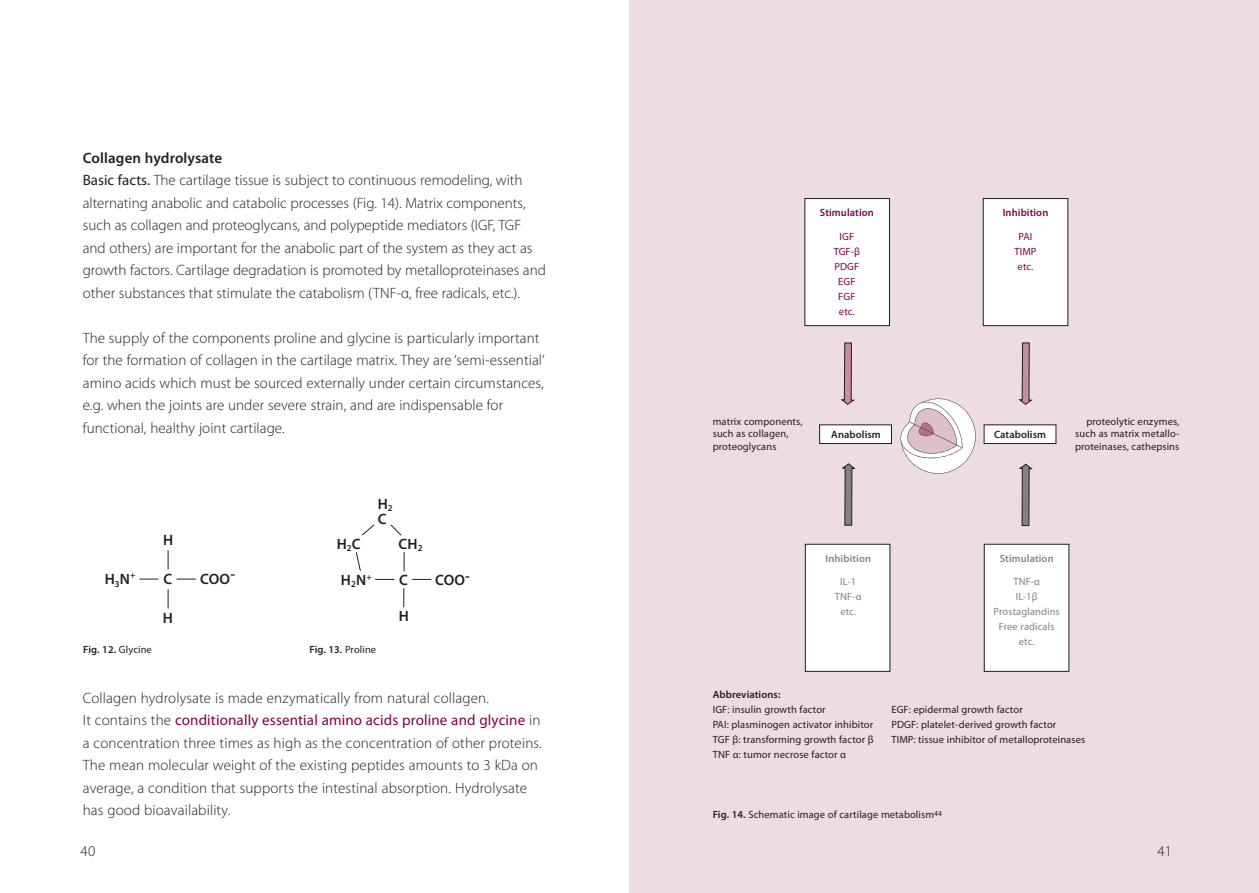
<style>
.page{position:relative;width:1259px;height:893px;background:#fff}
.page>*{position:absolute;margin:0;border:0;box-sizing:border-box;transform-origin:0 0}
.t1{font:300 15px/22.5px "Myriad Pro";letter-spacing:.005em;color:#231f20}
.t2{font:600 15px/15px "Myriad Pro";letter-spacing:.01em;color:#231f20}
.t3{font:10.5px/12.6px "Myriad Pro";letter-spacing:.01em;color:#231f20;text-align:justify}
.t4{font:600 10.5px "Myriad Pro";letter-spacing:.01em;color:#231f20}
.t5{font:10.5px/15px "Myriad Pro";letter-spacing:.01em;color:#808285;text-align:center}
.t6{font:10.5px/15px "Myriad Pro";letter-spacing:.01em;color:#80004a;text-align:center}
.t7{font:600 10.5px "Myriad Pro";letter-spacing:.01em;color:#808285}
.t8{font:600 10.5px "Myriad Pro";letter-spacing:.01em;color:#80004a}
.t9{font:600 9px "Myriad Pro";color:#231f20}
.s1{font-weight:600}
.s2{font-weight:400}
.s3{font-weight:400;color:#80004a}
</style>
<div class="page">
<div style="left:629px;top:0;width:630px;height:893px;background:#eddce3"></div>
<svg style="left:900px;top:398px;width:75px;height:76px"></svg>
<div style="left:984px;top:425px;width:72px;height:18px;background:#fff"></div>
<div style="left:984px;top:425px;width:72px;height:19px;border:1px solid #231f20"></div>
<div style="left:819px;top:425px;width:72px;height:18px;background:#fff"></div>
<div style="left:819px;top:425px;width:72px;height:19px;border:1px solid #231f20"></div>
<div style="left:804px;top:198px;width:85px;height:128px;background:#fff;border:1px solid #231f20"></div>
<div style="left:983px;top:198px;width:85px;height:128px;background:#fff;border:1px solid #231f20"></div>
<div style="left:805px;top:544px;width:85px;height:128px;background:#fff;border:1px solid #231f20"></div>
<div style="left:984px;top:544px;width:85px;height:128px;background:#fff;border:1px solid #231f20"></div>
<svg style="left:840px;top:342px;width:15px;height:63px"></svg>
<svg style="left:1018px;top:342px;width:14px;height:63px"></svg>
<svg style="left:1018px;top:464px;width:14px;height:62px"></svg>
<svg style="left:841px;top:463px;width:14px;height:63px"></svg>
<svg style="left:168px;top:550px;width:1px;height:19px"></svg>
<svg style="left:168px;top:589px;width:1px;height:19px"></svg>
<svg style="left:177px;top:579px;width:19px;height:1px"></svg>
<svg style="left:139px;top:579px;width:20px;height:1px"></svg>
<svg style="left:412px;top:579px;width:19px;height:1px"></svg>
<svg style="left:375px;top:579px;width:19px;height:1px"></svg>
<svg style="left:403px;top:588px;width:1px;height:19px"></svg>
<svg style="left:404px;top:552px;width:1px;height:19px"></svg>
<svg style="left:355px;top:552px;width:6px;height:19px"></svg>
<svg style="left:362px;top:524px;width:13px;height:12px"></svg>
<svg style="left:390px;top:524px;width:12px;height:12px"></svg>
<p class="t1" style="left:83px;top:147px;width:464px"><span class="s1">Collagen hydrolysate<br></span><span class="s2">Basic facts.</span> The cartilage tissue is subject to continuous remodeling, with alternating anabolic and catabolic processes (Fig. 14). Matrix components, such as collagen and proteoglycans, and polypeptide mediators (IGF, TGF and others) are important for the anabolic part of the system as they act as growth factors. Cartilage degradation is promoted by metalloproteinases and other substances that stimulate the catabolism (TNF-α, free radicals, etc.).</p>
<p class="t1" style="left:83px;top:327px;width:463px">The supply of the components proline and glycine is particularly important for the formation of collagen in the cartilage matrix. They are ‘semi-essential’ amino acids which must be sourced externally under certain circumstances, e.g. when the joints are under severe strain, and are indispensable for functional, healthy joint cartilage.</p>
<p class="t2" style="left:163px;top:532px;width:12px">H</p>
<p class="t9" style="left:130px;top:569px;width:7px">+</p>
<p class="t2" style="left:200px;top:571px;width:36px">COO-</p>
<p class="t2" style="left:105px;top:571px;width:27px">H<sub>3</sub>N</p>
<p class="t2" style="left:163px;top:571px;width:10px">C</p>
<p class="t2" style="left:163px;top:610px;width:12px">H</p>
<p class="t2" style="left:378px;top:496px;width:17px">H<sub>2<br></sub>C</p>
<p class="t2" style="left:337px;top:536px;width:25px">H<sub>2</sub>C</p>
<p class="t2" style="left:399px;top:537px;width:26px">CH<sub>2</sub></p>
<p class="t2" style="left:341px;top:572px;width:32px">H<sub>2</sub>N<sup>+</sup></p>
<p class="t2" style="left:399px;top:572px;width:10px">C</p>
<p class="t2" style="left:435px;top:572px;width:36px">COO-</p>
<p class="t2" style="left:399px;top:608px;width:12px">H</p>
<p class="t4" style="left:83px;top:643px;width:70px">Fig. 12. <span class="s2">Glycine</span></p>
<p class="t4" style="left:309px;top:643px;width:68px">Fig. 13. <span class="s2">Proline</span></p>
<p class="t1" style="left:83px;top:687px;width:460px">Collagen hydrolysate is made enzymatically from natural collagen.<br>It contains the <span class="s3">conditionally essential amino acids proline and glycine</span> in a concentration three times as high as the concentration of other proteins.<br>The mean molecular weight of the existing peptides amounts to 3 kDa on average, a condition that supports the intestinal absorption. Hydrolysate has good bioavailability.</p>
<p class="t1" style="left:81px;top:840px;width:16px">40</p>
<p class="t8" style="left:820px;top:206px;width:55px">Stimulation</p>
<p class="t6" style="left:833px;top:228px;width:28px">IGF<br>TGF-β<br>PDGF<br>EGF<br>FGF etc.</p>
<p class="t8" style="left:1002px;top:206px;width:47px">Inhibition</p>
<p class="t6" style="left:1014px;top:228px;width:24px">PAI<br>TIMP etc.</p>
<p class="t3" style="left:713px;top:415px;width:91px;text-align:left">matrix components, such as collagen, proteoglycans</p>
<p class="t4" style="left:831px;top:428px;width:51px">Anabolism</p>
<p class="t4" style="left:994px;top:428px;width:54px">Catabolism</p>
<p class="t3" style="left:1075px;top:415px;width:106px;text-indent:11px">proteolytic enzymes, such as matrix metallo&shy;proteinases, cathepsins</p>
<p class="t7" style="left:825px;top:551px;width:47px">Inhibition</p>
<p class="t5" style="left:835px;top:574px;width:28px">IL-1<br>TNF-α etc.</p>
<p class="t7" style="left:999px;top:551px;width:55px">Stimulation</p>
<p class="t5" style="left:993px;top:574px;width:68px">TNF-α<br>IL-1β<br>Prostaglandins<br>Free radicals etc.</p>
<p class="t4" style="left:713px;top:688px;width:69px">Abbreviations:</p>
<p class="t3" style="left:713px;top:703px;width:114px">IGF: insulin growth factor</p>
<p class="t3" style="left:891px;top:703px;width:133px">EGF: epidermal growth factor</p>
<p class="t3" style="left:713px;top:718px;width:162px">PAI: plasminogen activator inhibitor</p>
<p class="t3" style="left:891px;top:718px;width:166px">PDGF: platelet-derived growth factor</p>
<p class="t3" style="left:713px;top:733px;width:162px">TGF β: transforming growth factor β</p>
<p class="t3" style="left:891px;top:733px;width:195px">TIMP: tissue inhibitor of metalloproteinases</p>
<p class="t3" style="left:713px;top:748px;width:135px">TNF α: tumor necrose factor α</p>
<p class="t3" style="left:713px;top:808px;width:231px"><span class="s1">Fig. 14.</span> Schematic image of cartilage metabolism<sup>44</sup></p>
<p class="t1" style="left:1157px;top:840px;width:16px">41</p>
</div>
